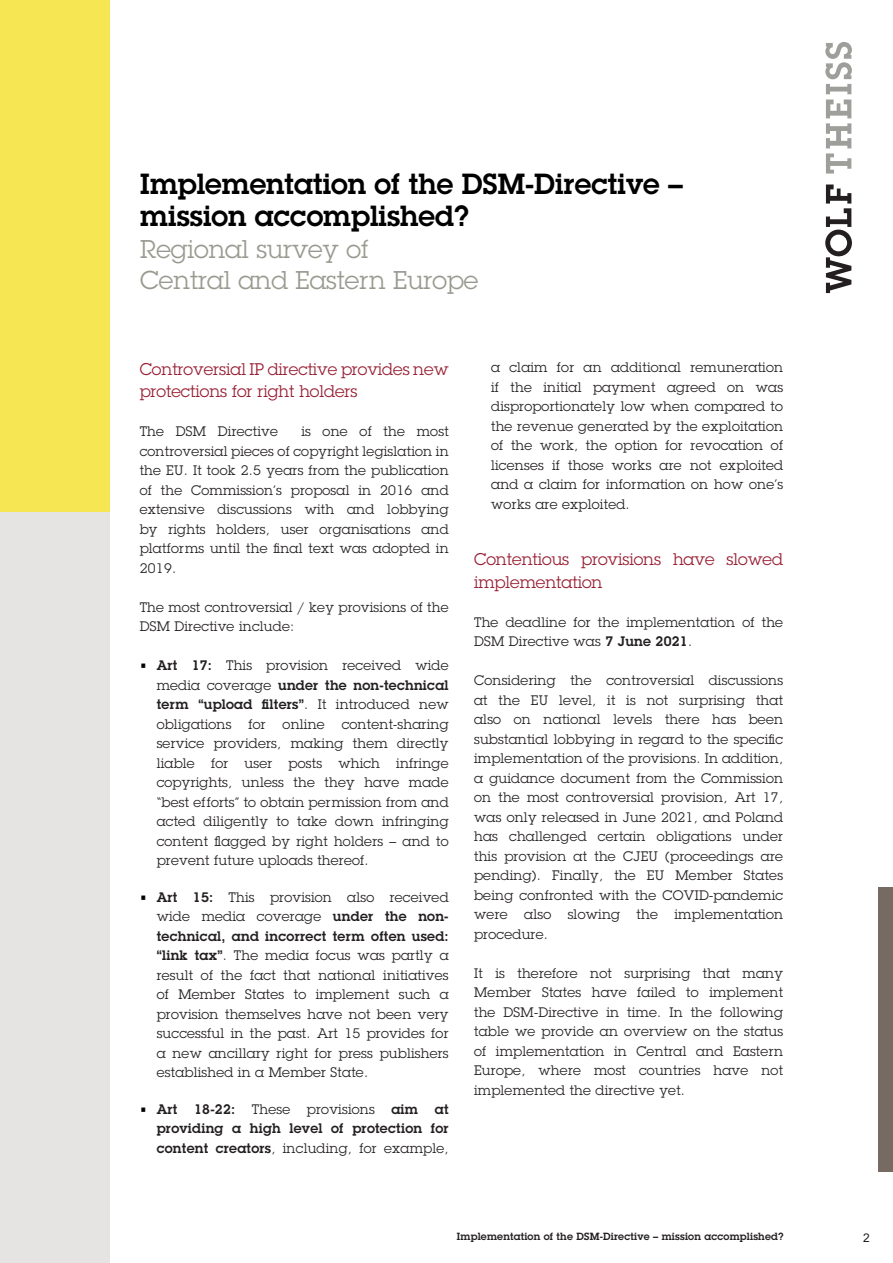
<style>
.page{position:relative;width:893px;height:1263px;background:#fff}
.page>*{position:absolute;margin:0;border:0;box-sizing:border-box;transform-origin:0 0}
.t1{font:600 28.5px "Lubalin Graph OT";color:#000}
.t2{font:25.2px "Lubalin Graph OT";color:#999a8f}
.t3{font:16.5px/22.5px "Lubalin Graph OT";color:#981e32}
.t4{font:13.5px/19.5px "Lubalin Graph OT";letter-spacing:.02em;color:#231f20;text-align:justify}
.t5{font:600 13.5px/19.5px "Lubalin Graph OT";letter-spacing:.02em;color:#231f20;text-align:justify}
.t6{font:12px "Arial";color:#231f20}
.t7{font:600 10.2px "Lubalin Graph OT";letter-spacing:.02em;color:#231f20}
.s1{font-size:12px;color:#000}
.s2{font-weight:600}
.s3{font-weight:400;font-size:12px;color:#000}
.s4{font-weight:400}
</style>
<div class="page">
<svg style="left:825px;top:184px;width:27px;height:109px"></svg>
<svg style="left:826px;top:100px;width:25px;height:74px"></svg>
<svg style="left:825px;top:42px;width:27px;height:52px"></svg>
<div style="left:0;top:0;width:110px;height:1263px;background:#e6e4e2"></div>
<div style="left:879px;top:887px;width:14px;height:285px;background:#766a62"></div>
<div style="left:0;top:0;width:110px;height:511px;background:#f7e654"></div>
<p class="t1" style="left:140px;top:165px;width:544px">Implementation of the DSM-Directive –</p>
<p class="t1" style="left:140px;top:197px;width:330px">mission accomplished?</p>
<p class="t2" style="left:140px;top:233px;width:230px">Regional survey of</p>
<p class="t2" style="left:140px;top:265px;width:339px">Central and Eastern Europe</p>
<p class="t3" style="left:140px;top:357px;width:310px">Controversial IP directive provides new protections for right holders</p>
<p class="t4" style="left:140px;top:421px;width:140px">The DSM Directive</p>
<p class="t4" style="left:140px;top:421px;width:310px;text-indent:162px">is one of the most controversial pieces of copyright legislation in the EU. It took 2.5 years from the publication of the Commission’s proposal in 2016 and extensive discussions with and lobbying by rights holders, user organisations and platforms until the final text was adopted in 2019.</p>
<p class="t4" style="left:140px;top:597px;width:310px">The most controversial / key provisions of the<br>DSM Directive include:</p>
<p class="t4" style="left:157px;top:655px;width:293px;text-indent:-17px"><span class="s1">•</span> <span class="s2">Art 17:</span> This provision received wide media coverage <span class="s2">under the non-technical term “upload filters”</span>. It introduced new obligations</p>
<p class="t4" style="left:248px;top:714px;width:19px">for</p>
<p class="t4" style="left:283px;top:714px;width:44px">online</p>
<p class="t4" style="left:157px;top:714px;width:293px;text-indent:185px">content-sharing service providers, making them directly liable for user posts which infringe copyrights, unless the they have made “best efforts” to obtain permission from and acted diligently to take down infringing content flagged by right holders – and to prevent future uploads thereof.</p>
<p class="t4" style="left:157px;top:887px;width:293px;text-indent:-17px"><span class="s1">•</span> <span class="s2">Art 15:</span> This provision also received wide media coverage <span class="s2">under the non&shy;technical, and incorrect term often used: “link tax”</span>. The media focus was partly a result of the fact that national initiatives of Member States to implement such a provision themselves have not been very successful in the past. Art 15 provides for a new ancillary right for press publishers established in a Member State.</p>
<p class="t5" style="left:157px;top:1099px;width:293px;text-indent:-17px"><span class="s3">•</span> Art 18-22: <span class="s4">These provisions</span> aim at providing a high level of protection for content creators<span class="s4">, including, for example,</span></p>
<p class="t4" style="left:491px;top:358px;width:293px">a claim for an additional remuneration if the initial payment agreed on was disproportionately low when compared to the revenue generated by the exploitation of the work, the option for revocation of licenses if those works are not exploited and a claim for information on how one’s works are exploited.</p>
<p class="t3" style="left:474px;top:548px;width:310px">Contentious provisions have slowed implementation</p>
<p class="t4" style="left:474px;top:612px;width:310px">The deadline for the implementation of the<br>DSM Directive was <span class="s2">7 June 2021</span>.</p>
<p class="t4" style="left:474px;top:670px;width:310px">Considering the controversial discussions at the EU level, it is not surprising that also on national levels there has been substantial lobbying in regard to the specific implementation of the provisions. In addition, a guidance document from the Commission on the most controversial provision, Art 17, was only released in June 2021, and Poland has challenged certain obligations under this provision at the CJEU (proceedings are pending). Finally, the EU Member States being confronted with the COVID-pandemic were also slowing the implementation procedure.</p>
<p class="t4" style="left:474px;top:963px;width:310px">It is therefore not surprising that many Member States have failed to implement the DSM-Directive in time. In the following table we provide an overview on the status of implementation in Central and Eastern Europe, where most countries have not implemented the directive yet.</p>
<p class="t7" style="left:457px;top:1230px;width:328px">Implementation of the DSM-Directive – mission accomplished?</p>
<p class="t6" style="left:863px;top:1230px;width:8px">2</p>
</div>
